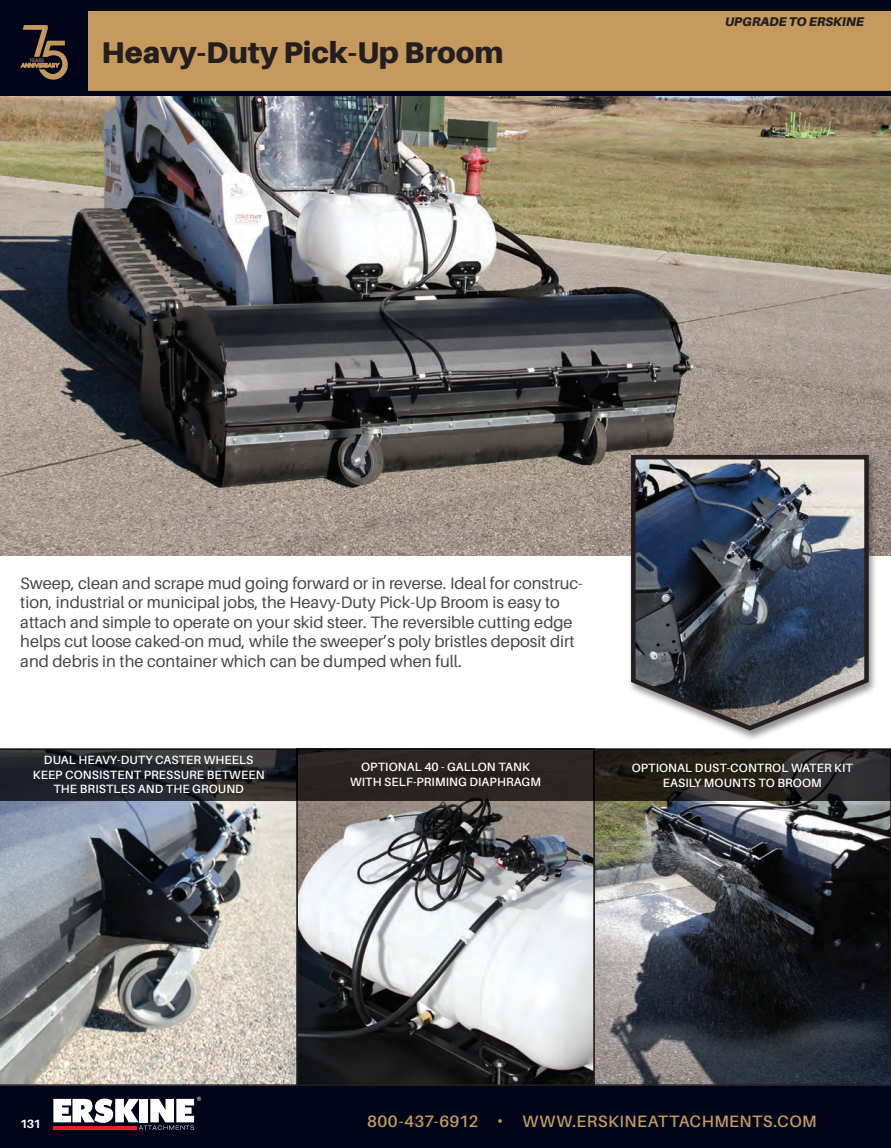
<style>
.page{position:relative;width:891px;height:1148px;background:#fff}
.page>*{position:absolute;margin:0;border:0;box-sizing:border-box;transform-origin:0 0}
.Product_name{font:900 30px "Aileron";color:#231f20}
.t1{font:16.5px/19.5px "Aileron";color:#454647}
.t2{font:600 16.5px "Aileron";letter-spacing:.025em;color:#c59a5c}
.t3{font:italic 900 12.6px "Aileron";color:#231f20}
.t4{font:600 12px/14.4px "Aileron";letter-spacing:.01em;color:#fff;text-align:center}
.t5{font:700 12px "Aileron";color:#fff}
.t6{font:italic 700 5.1px "Louis George Cafe";color:#c4985c}
</style>
<div class="page">
<div style="left:0;top:0;width:891px;height:52px;background:#00051a"></div>
<div style="left:0;top:12px;width:891px;height:79px;background:#c59a5c"></div>
<div style="left:0;top:91px;width:891px;height:6px;background:#00051a"></div>
<div style="left:0;top:0;width:87px;height:94px;background:#00051a"></div>
<div style="left:0;top:1085px;width:891px;height:63px;background:#00051a"></div>
<svg style="left:53px;top:1096px;width:148px;height:33px"></svg>
<svg style="left:53px;top:1125px;width:84px;height:4px"></svg>
<svg style="left:21px;top:25px;width:47px;height:55px"></svg>
<img style="left:299px;top:800px;width:589px;height:282px">
<div style="left:593px;top:748px;width:298px;height:337px;border:2px solid #231f20"></div>
<div style="left:296px;top:748px;width:299px;height:337px;border:2px solid #231f20"></div>
<img style="left:0;top:748px;width:298px;height:337px">
<svg style="left:0;top:749px;width:296px;height:51px;background:#25262b"></svg>
<div style="left:296px;top:748px;width:298px;height:52px;background:#231f20"></div>
<svg style="left:594px;top:749px;width:297px;height:51px;background:#25241e"></svg>
<img style="left:0;top:97px;width:891px;height:459px">
<div style="left:627px;top:453px;width:251px;height:288px;background:#231f20;opacity:.5"></div>
<svg style="left:629px;top:452px;width:242px;height:281px;background:#5c636f"></svg>
<p class="t6" style="left:29px;top:57px;width:16px">YEARS</p>
<p class="Product_name" style="left:102px;top:35px;width:403px">Heavy-Duty Pick-Up Broom</p>
<p class="t3" style="left:725px;top:15px;width:140px">UPGRADE TO ERSKINE</p>
<p class="t1" style="left:20px;top:573px;width:564px">Sweep, clean and scrape mud going forward or in reverse. Ideal for construc&shy;tion, industrial or municipal jobs, the Heavy-Duty Pick-Up Broom is easy to attach and simple to operate on your skid steer. The reversible cutting edge helps cut loose caked-on mud, while the sweeper’s poly bristles deposit dirt and debris in the container which can be dumped when full.</p>
<p class="t4" style="left:33px;top:753px;width:233px">DUAL HEAVY-DUTY CASTER WHEELS<br>KEEP CONSISTENT PRESSURE BETWEEN<br>THE BRISTLES AND THE GROUND</p>
<p class="t4" style="left:350px;top:760px;width:192px">OPTIONAL 40 - GALLON TANK<br>WITH SELF-PRIMING DIAPHRAGM</p>
<p class="t4" style="left:632px;top:761px;width:223px">OPTIONAL DUST-CONTROL WATER KIT<br>EASILY MOUNTS TO BROOM</p>
<p class="t5" style="left:20px;top:1116px;width:22px">131</p>
<p class="t2" style="left:367px;top:1111px;width:451px">800-437-6912 • WWW.ERSKINEATTACHMENTS.COM</p>
</div>
